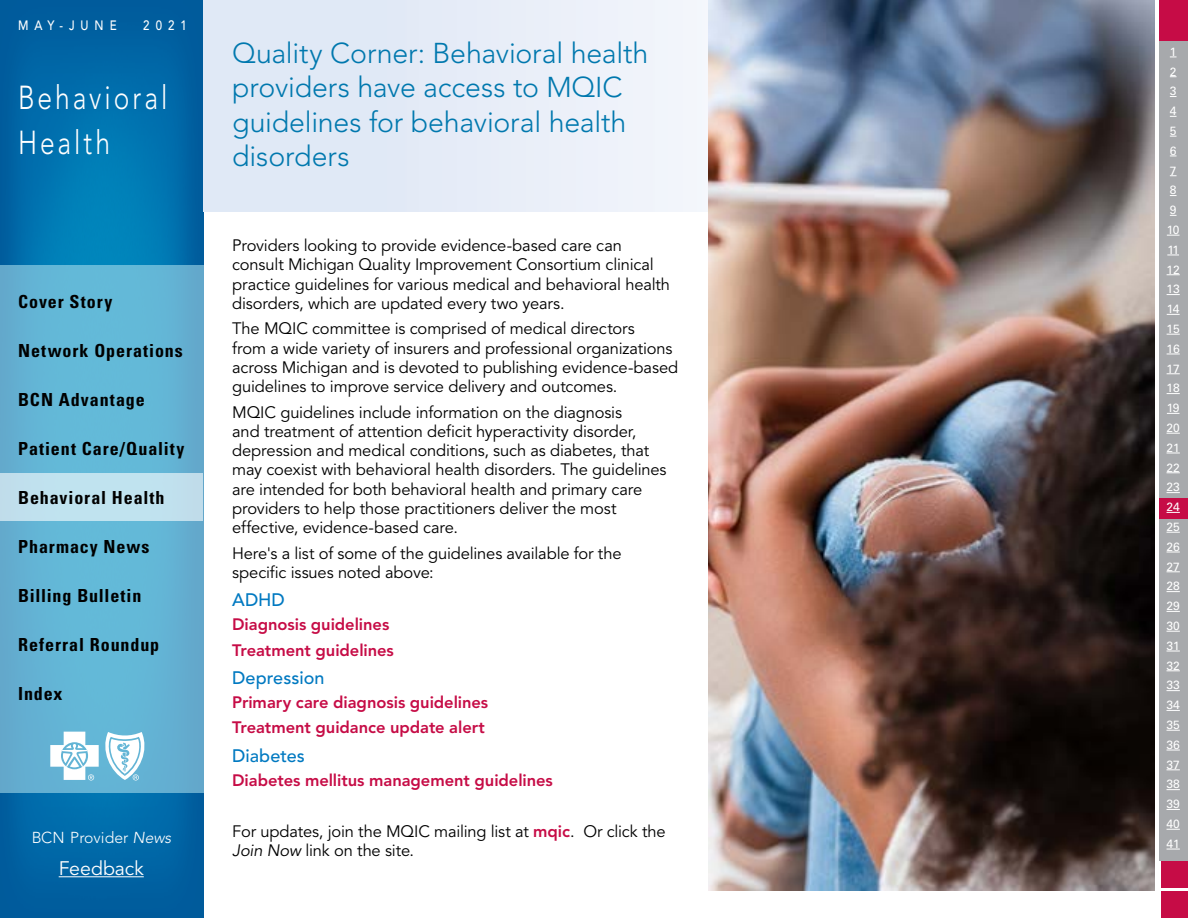
<style>
.page{position:relative;width:1188px;height:918px;background:#fff}
.page>*{position:absolute;margin:0;border:0;box-sizing:border-box;transform-origin:0 0}
.t1{font:300 33px/45px "Avenir LT Std";letter-spacing:.11em;color:#fff;scale:.8 1}
.t2{font:300 28.5px/34.5px "Avenir LT Std";letter-spacing:-.005em;color:#0078ae}
.t3{font:19.5px "Avenir LT Std";color:#fff}
.t4{font:700 condensed 18px "Univers LT Std";letter-spacing:.05em;color:#000}
.t5{font:500 18px "Avenir LT Std";letter-spacing:.005em;color:#0079c1}
.t6{font:16.5px/19.2px "Avenir LT Std";letter-spacing:-.01em;color:#000}
.t7{font:800 16.5px/25.7px "Avenir LT Std";letter-spacing:-.005em;color:#c60c46}
.t8{font:300 15.75px "Avenir LT Std";color:#fff}
.t9{font:500 13.5px "Avenir LT Std";letter-spacing:.525em;color:#fff;scale:.85 1}
.t10{font:12px/19.8px "Univers LT Std";color:#fff}
.s1{font-style:italic}
.s2{font-weight:800;color:#c60c46}
</style>
<div class="page">
<img style="left:0;top:0;width:203px;height:918px">
<div style="left:0;top:266px;width:203px;height:527px;background:linear-gradient(to right,#63b5d5,#63b4d4)"></div>
<svg style="left:50px;top:732px;width:100px;height:48px"></svg>
<div style="left:0;top:473px;width:203px;height:47px;background:#c0e2ef"></div>
<div style="left:1159px;top:0;width:29px;height:860px;background:#c60c46"></div>
<div style="left:1159px;top:41px;width:29px;height:21px;background:#a7a9ac"></div>
<div style="left:1159px;top:62px;width:29px;height:21px;background:#a7a9ac"></div>
<div style="left:1159px;top:83px;width:29px;height:21px;background:#a7a9ac"></div>
<div style="left:1159px;top:104px;width:29px;height:21px;background:#a7a9ac"></div>
<div style="left:1159px;top:125px;width:29px;height:20px;background:#a7a9ac"></div>
<div style="left:1159px;top:145px;width:29px;height:21px;background:#a7a9ac"></div>
<div style="left:1159px;top:166px;width:29px;height:21px;background:#a7a9ac"></div>
<div style="left:1159px;top:187px;width:29px;height:21px;background:#a7a9ac"></div>
<div style="left:1159px;top:208px;width:29px;height:21px;background:#a7a9ac"></div>
<div style="left:1159px;top:229px;width:29px;height:20px;background:#a7a9ac"></div>
<div style="left:1159px;top:250px;width:29px;height:20px;background:#a7a9ac"></div>
<div style="left:1159px;top:270px;width:29px;height:21px;background:#a7a9ac"></div>
<div style="left:1159px;top:291px;width:29px;height:21px;background:#a7a9ac"></div>
<div style="left:1159px;top:312px;width:29px;height:21px;background:#a7a9ac"></div>
<div style="left:1159px;top:333px;width:29px;height:21px;background:#a7a9ac"></div>
<div style="left:1159px;top:354px;width:29px;height:21px;background:#a7a9ac"></div>
<div style="left:1159px;top:375px;width:29px;height:20px;background:#a7a9ac"></div>
<div style="left:1159px;top:395px;width:29px;height:21px;background:#a7a9ac"></div>
<div style="left:1159px;top:416px;width:29px;height:21px;background:#a7a9ac"></div>
<div style="left:1159px;top:437px;width:29px;height:21px;background:#a7a9ac"></div>
<div style="left:1159px;top:458px;width:29px;height:21px;background:#a7a9ac"></div>
<div style="left:1159px;top:479px;width:29px;height:20px;background:#a7a9ac"></div>
<svg style="left:1159px;top:519px;width:29px;height:1px"></svg>
<div style="left:1159px;top:520px;width:29px;height:21px;background:#a7a9ac"></div>
<div style="left:1159px;top:541px;width:29px;height:21px;background:#a7a9ac"></div>
<div style="left:1159px;top:562px;width:29px;height:21px;background:#a7a9ac"></div>
<div style="left:1159px;top:583px;width:29px;height:21px;background:#a7a9ac"></div>
<div style="left:1159px;top:604px;width:29px;height:20px;background:#a7a9ac"></div>
<div style="left:1159px;top:624px;width:29px;height:21px;background:#a7a9ac"></div>
<div style="left:1159px;top:645px;width:29px;height:21px;background:#a7a9ac"></div>
<div style="left:1159px;top:666px;width:29px;height:21px;background:#a7a9ac"></div>
<div style="left:1159px;top:687px;width:29px;height:21px;background:#a7a9ac"></div>
<div style="left:1159px;top:708px;width:29px;height:21px;background:#a7a9ac"></div>
<div style="left:1159px;top:729px;width:29px;height:20px;background:#a7a9ac"></div>
<div style="left:1159px;top:749px;width:29px;height:21px;background:#a7a9ac"></div>
<div style="left:1159px;top:770px;width:29px;height:21px;background:#a7a9ac"></div>
<div style="left:1159px;top:791px;width:29px;height:21px;background:#a7a9ac"></div>
<div style="left:1159px;top:812px;width:29px;height:21px;background:#a7a9ac"></div>
<div style="left:1159px;top:833px;width:29px;height:27px;background:#a7a9ac"></div>
<div style="left:1161px;top:891px;width:27px;height:27px;background:#c60c46"></div>
<div style="left:1161px;top:861px;width:27px;height:27px;background:#c60c46"></div>
<hr style="left:59px;top:876px;width:85px;height:1px;background:#fff">
<div style="left:1160px;top:498px;width:28px;height:21px;background:#c60c46"></div>
<svg style="left:1167px;top:235px;width:13px;height:1px"></svg>
<svg style="left:1167px;top:255px;width:12px;height:1px"></svg>
<svg style="left:1167px;top:274px;width:13px;height:1px"></svg>
<svg style="left:1167px;top:294px;width:13px;height:1px"></svg>
<svg style="left:1167px;top:314px;width:13px;height:1px"></svg>
<svg style="left:1167px;top:334px;width:13px;height:1px"></svg>
<svg style="left:1167px;top:354px;width:13px;height:1px"></svg>
<svg style="left:1167px;top:373px;width:13px;height:1px"></svg>
<svg style="left:1167px;top:393px;width:13px;height:1px"></svg>
<svg style="left:1167px;top:413px;width:13px;height:1px"></svg>
<svg style="left:1167px;top:433px;width:13px;height:1px"></svg>
<svg style="left:1167px;top:453px;width:13px;height:1px"></svg>
<svg style="left:1167px;top:472px;width:13px;height:1px"></svg>
<svg style="left:1167px;top:492px;width:13px;height:1px"></svg>
<svg style="left:1167px;top:512px;width:13px;height:1px"></svg>
<svg style="left:1167px;top:532px;width:13px;height:1px"></svg>
<svg style="left:1167px;top:552px;width:13px;height:1px"></svg>
<svg style="left:1167px;top:572px;width:13px;height:1px"></svg>
<svg style="left:1167px;top:591px;width:13px;height:1px"></svg>
<svg style="left:1167px;top:611px;width:13px;height:1px"></svg>
<svg style="left:1167px;top:631px;width:13px;height:1px"></svg>
<svg style="left:1167px;top:651px;width:13px;height:1px"></svg>
<svg style="left:1167px;top:671px;width:13px;height:1px"></svg>
<svg style="left:1167px;top:690px;width:13px;height:1px"></svg>
<svg style="left:1167px;top:710px;width:13px;height:1px"></svg>
<svg style="left:1167px;top:730px;width:13px;height:1px"></svg>
<svg style="left:1167px;top:750px;width:13px;height:1px"></svg>
<svg style="left:1167px;top:770px;width:13px;height:1px"></svg>
<svg style="left:1167px;top:789px;width:13px;height:1px"></svg>
<svg style="left:1167px;top:809px;width:13px;height:1px"></svg>
<svg style="left:1167px;top:829px;width:13px;height:1px"></svg>
<svg style="left:1167px;top:849px;width:13px;height:1px"></svg>
<div style="left:203px;top:0;width:633px;height:212px;background:linear-gradient(to bottom,#e7edf8,#e7edf8)"></div>
<img style="left:708px;top:0;width:447px;height:891px">
<p class="t9" style="left:18px;top:17px;width:118px">MAY-JUNE</p>
<p class="t9" style="left:143px;top:17px;width:53px">2021</p>
<h1 class="t1" style="left:18px;top:75px;width:188px">Behavioral<br>Health</h1>
<p class="t4" style="left:18px;top:291px;width:96px">Cover Story</p>
<p class="t4" style="left:18px;top:340px;width:166px">Network Operations</p>
<p class="t4" style="left:18px;top:389px;width:128px">BCN Advantage</p>
<p class="t4" style="left:18px;top:438px;width:168px">Patient Care/Quality</p>
<p class="t4" style="left:18px;top:487px;width:148px">Behavioral Health</p>
<p class="t4" style="left:18px;top:536px;width:133px">Pharmacy News</p>
<p class="t4" style="left:18px;top:584px;width:125px">Billing Bulletin</p>
<p class="t4" style="left:18px;top:633px;width:143px">Referral Roundup</p>
<p class="t4" style="left:18px;top:682px;width:46px">Index</p>
<p class="t8" style="left:32px;top:828px;width:141px">BCN Provider <span class="s1">News</span></p>
<p class="t3" style="left:59px;top:857px;width:87px">Feedback</p>
<h2 class="t2" style="left:232px;top:36px;width:418px">Quality Corner: Behavioral health providers have access to MQIC guidelines for behavioral health disorders</h2>
<p class="t6" style="left:232px;top:236px;width:439px">Providers looking to provide evidence-based care can consult Michigan Quality Improvement Consortium clinical practice guidelines for various medical and behavioral health disorders, which are updated every two years.</p>
<p class="t6" style="left:232px;top:320px;width:448px">The MQIC committee is comprised of medical directors<br>from a wide variety of insurers and professional organizations across Michigan and is devoted to publishing evidence-based guidelines to improve service delivery and outcomes.</p>
<p class="t6" style="left:232px;top:403px;width:436px">MQIC guidelines include information on the diagnosis<br>and treatment of attention deficit hyperactivity disorder, depression and medical conditions, such as diabetes, that may coexist with behavioral health disorders. The guidelines are intended for both behavioral health and primary care providers to help those practitioners deliver the most effective, evidence-based care.</p>
<p class="t6" style="left:232px;top:544px;width:391px">Here's a list of some of the guidelines available for the specific issues noted above:</p>
<p class="t5" style="left:232px;top:589px;width:54px">ADHD</p>
<p class="t7" style="left:232px;top:611px;width:163px">Diagnosis guidelines<br>Treatment guidelines</p>
<p class="t5" style="left:232px;top:667px;width:94px">Depression</p>
<p class="t7" style="left:232px;top:689px;width:258px">Primary care diagnosis guidelines<br>Treatment guidance update alert</p>
<p class="t5" style="left:232px;top:745px;width:74px">Diabetes</p>
<p class="t7" style="left:232px;top:767px;width:322px">Diabetes mellitus management guidelines</p>
<p class="t6" style="left:232px;top:822px;width:435px">For updates, join the MQIC mailing list at <span class="s2">mqic</span>. Or click the<br><span class="s1">Join Now</span> link on the site.</p>
<p class="t10" style="left:1167px;top:42px;width:15px">1<br>2<br>3<br>4<br>5<br>6<br>7<br>8<br>9<br>10<br>11<br>12<br>13<br>14<br>15<br>16<br>17<br>18<br>19<br>20<br>21<br>22<br>23<br>24<br>25<br>26<br>27<br>28<br>29<br>30<br>31<br>32<br>33<br>34<br>35<br>36<br>37<br>38<br>39<br>40<br>41</p>
</div>
